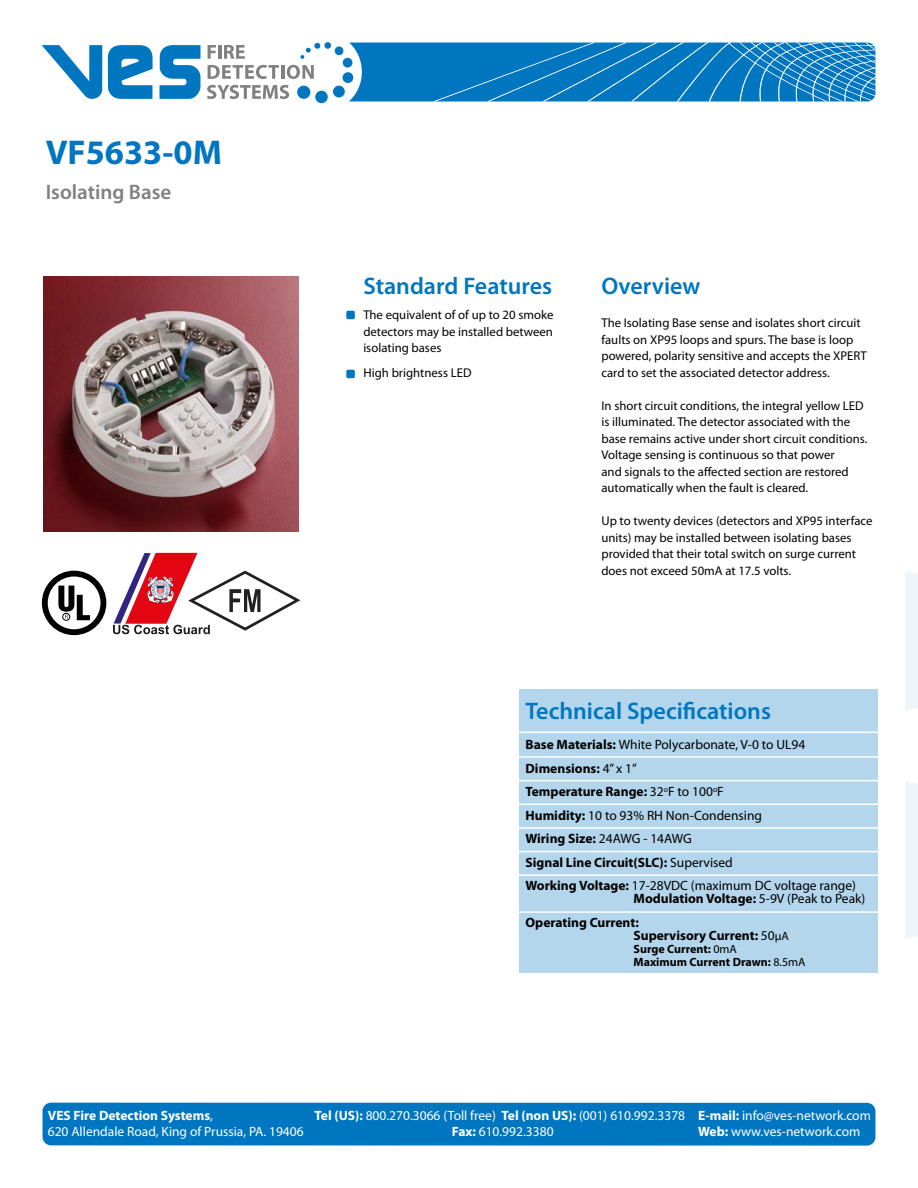
<style>
.page{position:relative;width:918px;height:1188px;background:#fff}
.page>*{position:absolute;margin:0;border:0;box-sizing:border-box;transform-origin:0 0}
.t1{font:700 34.5px "Myriad Pro";color:#0076c0}
.t2{font:600 24px "Myriad Pro";color:#0076c0}
.t3{font:600 21px "Myriad Pro";color:#807f83}
.t4{font:13.5px/23.5px "Myriad Pro";color:#000}
.t5{font:13.5px/16.2px "Myriad Pro";color:#fff}
.t6{font:700 13.5px/23.5px "Myriad Pro";color:#000}
.t7{font:12.75px/16.5px "Myriad Pro";color:#000}
.t8{font:700 12px/13px "Myriad Pro";color:#000}
.s1{font-weight:700}
.s2{font-weight:400}
.s3{font-weight:400;font-size:12px}
</style>
<div class="page">
<svg style="left:905px;top:571px;width:13px;height:367px"></svg>
<div style="left:43px;top:1103px;width:832px;height:43px;background:#0076c0;border-radius:9px"></div>
<svg style="left:208px;top:45px;width:8px;height:14px"></svg>
<hr style="left:218px;top:45px;width:3px;height:14px;background:#807f83">
<svg style="left:224px;top:45px;width:21px;height:14px"></svg>
<svg style="left:208px;top:65px;width:71px;height:14px"></svg>
<hr style="left:281px;top:65px;width:3px;height:14px;background:#807f83">
<svg style="left:287px;top:65px;width:27px;height:14px"></svg>
<svg style="left:207px;top:85px;width:82px;height:14px"></svg>
<svg style="left:42px;top:45px;width:60px;height:54px"></svg>
<svg style="left:108px;top:45px;width:45px;height:54px"></svg>
<svg style="left:160px;top:45px;width:40px;height:54px"></svg>
<div style="left:297px;top:86px;width:13px;height:13px;background:#0076c0;border-radius:50%"></div>
<div style="left:315px;top:91px;width:13px;height:12px;background:#0076c0;border-radius:50%"></div>
<div style="left:333px;top:86px;width:12px;height:11px;background:#0076c0;border-radius:50%"></div>
<div style="left:343px;top:72px;width:10px;height:11px;background:#0076c0;border-radius:50%"></div>
<div style="left:343px;top:58px;width:9px;height:10px;background:#0076c0;border-radius:50%"></div>
<div style="left:335px;top:46px;width:8px;height:9px;background:#0076c0;border-radius:50%"></div>
<div style="left:324px;top:42px;width:7px;height:7px;background:#0076c0;border-radius:50%"></div>
<svg style="left:300px;top:43px;width:20px;height:16px"></svg>
<svg style="left:349px;top:42px;width:527px;height:60px;background:#1a84c6"></svg>
<div style="left:346px;top:370px;width:9px;height:8px;background:#0076c0;border-radius:2px"></div>
<div style="left:346px;top:311px;width:9px;height:8px;background:#0076c0;border-radius:2px"></div>
<div style="left:519px;top:689px;width:359px;height:283px;background:#b3d6ec"></div>
<hr style="left:519px;top:732px;width:359px;height:1px;background:#fff">
<hr style="left:518px;top:756px;width:360px;height:2px;background:#fff">
<hr style="left:518px;top:780px;width:360px;height:1px;background:#fff">
<hr style="left:518px;top:804px;width:360px;height:1px;background:#fff">
<hr style="left:518px;top:827px;width:360px;height:2px;background:#fff">
<hr style="left:518px;top:851px;width:360px;height:1px;background:#fff">
<hr style="left:518px;top:875px;width:360px;height:1px;background:#fff">
<hr style="left:518px;top:911px;width:360px;height:2px;background:#fff">
<img style="left:44px;top:276px;width:255px;height:256px">
<svg style="left:42px;top:571px;width:64px;height:64px"></svg>
<div style="left:63px;top:613px;width:7px;height:8px;border:1px solid #000;border-radius:50%"></div>
<svg style="left:113px;top:553px;width:188px;height:81px"></svg>
<h1 class="t1" style="left:46px;top:130px;width:178px">VF5633-0M</h1>
<h3 class="t3" style="left:46px;top:178px;width:127px">Isolating Base</h3>
<h2 class="t2" style="left:363px;top:271px;width:190px">Standard Features</h2>
<p class="t7" style="left:363px;top:307px;width:192px;text-align:justify">The equivalent of of up to 20 smoke detectors may be installed between isolating bases</p>
<p class="t7" style="left:363px;top:365px;width:110px">High brightness LED</p>
<h2 class="t2" style="left:601px;top:271px;width:101px">Overview</h2>
<p class="t7" style="left:601px;top:315px;width:267px">The Isolating Base sense and isolates short circuit faults on XP95 loops and spurs. The base is loop powered, polarity sensitive and accepts the XPERT card to set the associated detector address.</p>
<p class="t7" style="left:601px;top:397px;width:268px">In short circuit conditions, the integral yellow LED is illuminated. The detector associated with the base remains active under short circuit conditions.<br>Voltage sensing is continuous so that power<br>and signals to the affected section are restored automatically when the fault is cleared.</p>
<p class="t7" style="left:601px;top:513px;width:273px">Up to twenty devices (detectors and XP95 interface units) may be installed between isolating bases provided that their total switch on surge current does not exceed 50mA at 17.5 volts.</p>
<h2 class="t2" style="left:526px;top:695px;width:247px">Technical Specifications</h2>
<p class="t4" style="left:526px;top:733px;width:332px"><span class="s1">Base Materials:</span> White Polycarbonate, V-0 to UL94<br><span class="s1">Dimensions:</span> 4” x 1”<br><span class="s1">Temperature Range:</span> 32<sup>o</sup>F to 100<sup>o</sup>F<br><span class="s1">Humidity:</span> 10 to 93% RH Non-Condensing<br><span class="s1">Wiring Size:</span> 24AWG - 14AWG<br><span class="s1">Signal Line Circuit(SLC):</span> Supervised<br><span class="s1">Working Voltage:</span> 17-28VDC (maximum DC voltage range)</p>
<p class="t6" style="left:526px;top:886px;width:341px;text-indent:108px">Modulation Voltage: <span class="s2">5-9V (Peak to Peak)<br></span>Operating Current:</p>
<p class="t6" style="left:634px;top:923px;width:157px">Supervisory Current: <span class="s2">50</span><span class="s3">μA</span></p>
<p class="t8" style="left:634px;top:942px;width:173px">Surge Current: <span class="s2">0mA<br></span>Maximum Current Drawn: <span class="s2">8.5mA</span></p>
<p class="t5" style="left:48px;top:1107px;width:257px"><span class="s1">VES Fire Detection Systems</span>,<br>620 Allendale Road, King of Prussia, PA. 19406</p>
<p class="t5" style="left:698px;top:1107px;width:174px"><span class="s1">E-mail:</span> info@ves-network.com<br><span class="s1">Web:</span> www.ves-network.com</p>
<p class="t5" style="left:315px;top:1107px;width:372px;text-align:center"><span class="s1">Tel (US):</span> 800.270.3066 (Toll free) <span class="s1">Tel (non US):</span> (001) 610.992.3378<br><span class="s1">Fax:</span> 610.992.3380</p>
</div>
